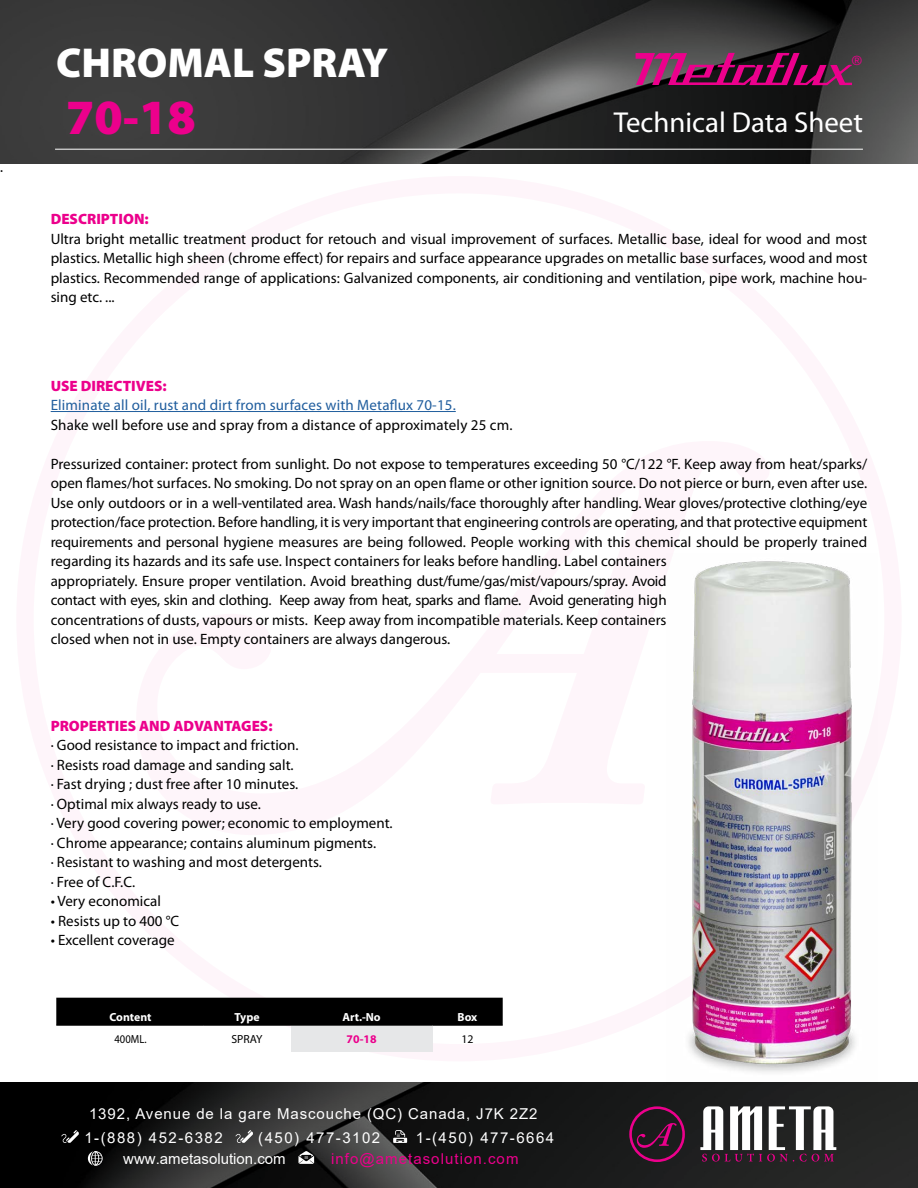
<style>
.page{position:relative;width:918px;height:1188px;background:#fff}
.page>*{position:absolute;margin:0;border:0;box-sizing:border-box;transform-origin:0 0}
.t1{font:900 49.5px "Myriad Pro";color:#ec008c}
.t2{font:900 42px "Myriad Pro";color:#fff}
.t3{font:28.8px "Myriad Pro";color:#fff}
.t4{font:15px/19.5px "Myriad Pro";color:#000}
.t5{font:15px/24px "Arial";letter-spacing:.06em;color:#fff}
.t6{font:15px "Myriad Pro";letter-spacing:.01em;color:#215e9e}
.t7{font:900 15px "Myriad Pro";color:#ec008c}
.t8{font:15px "Arial";letter-spacing:.1em;color:#fff}
.t9{font:15px "Arial";letter-spacing:.07em;color:#ec008c}
.t10{font:15px "Arial";color:#fff}
.t11{font:12.75px "Helvetica Neue";color:#ec008c}
.t12{font:700 11.7px "Myriad Pro";letter-spacing:-.005em;color:#fff}
.t13{font:11.7px "Myriad Pro";color:#000}
.t14{font:11.7px "Myriad Pro";color:#000;scale:.9 1}
.t15{font:700 11.7px "Myriad Pro";color:#ec008c}
</style>
<div class="page">
<img style="left:0;top:0;width:918px;height:1188px">
<div style="left:0;top:164px;width:918px;height:918px;background:#fff"></div>
<hr style="left:55px;top:149px;width:808px;height:1px;background:#fff">
<svg style="left:629px;top:1106px;width:56px;height:56px;background:#441632"></svg>
<svg style="left:700px;top:1106px;width:136px;height:56px"></svg>
<svg style="left:235px;top:1130px;width:18px;height:13px"></svg>
<svg style="left:393px;top:1130px;width:14px;height:13px"></svg>
<svg style="left:61px;top:1130px;width:18px;height:13px"></svg>
<svg style="left:88px;top:1151px;width:15px;height:15px"></svg>
<svg style="left:298px;top:1151px;width:16px;height:13px"></svg>
<svg style="left:636px;top:53px;width:216px;height:32px;background:#771b52"></svg>
<img style="left:667px;top:553px;width:211px;height:531px">
<hr style="left:51px;top:411px;width:405px;height:1px;background:#215e9e">
<div style="left:56px;top:998px;width:447px;height:27px;background:#000"></div>
<div style="left:291px;top:1025px;width:141px;height:27px;background:#e6e7e8"></div>
<hr style="left:56px;top:1025px;width:147px;height:1px;background:#000">
<hr style="left:203px;top:1025px;width:88px;height:1px;background:#000">
<hr style="left:291px;top:1025px;width:141px;height:1px;background:#000">
<hr style="left:432px;top:1025px;width:71px;height:1px;background:#000">
<p class="t4" style="left:0;top:160px;width:5px">·</p>
<h2 class="t2" style="left:56px;top:35px;width:333px">CHROMAL SPRAY</h2>
<h1 class="t1" style="left:66px;top:84px;width:131px">70-18</h1>
<p class="t11" style="left:852px;top:53px;width:12px">®</p>
<h3 class="t3" style="left:614px;top:104px;width:251px">Technical Data Sheet</h3>
<p class="t7" style="left:51px;top:209px;width:100px">DESCRIPTION:</p>
<p class="t4" style="left:51px;top:229px;width:818px;text-align:justify">Ultra bright metallic treatment product for retouch and visual improvement of surfaces. Metallic base, ideal for wood and most plastics. Metallic high sheen (chrome effect) for repairs and surface appearance upgrades on metallic base surfaces, wood and most plastics. Recommended range of applications: Galvanized components, air conditioning and ventilation, pipe work, machine hou&shy;sing etc. ...</p>
<p class="t7" style="left:51px;top:375px;width:118px">USE DIRECTIVES:</p>
<p class="t6" style="left:51px;top:396px;width:407px">Eliminate all oil, rust and dirt from surfaces with Metaflux 70-15.</p>
<p class="t4" style="left:51px;top:415px;width:463px">Shake well before use and spray from a distance of approximately 25 cm.</p>
<p class="t4" style="left:51px;top:454px;width:818px">Pressurized container: protect from sunlight. Do not expose to temperatures exceeding 50 °C/122 °F. Keep away from heat/sparks/ open flames/hot surfaces. No smoking. Do not spray on an open flame or other ignition source. Do not pierce or burn, even after use.<br>Use only outdoors or in a well-ventilated area. Wash hands/nails/face thoroughly after handling. Wear gloves/protective clothing/eye protection/face protection. Before handling, it is very important that engineering controls are operating, and that protective equipment requirements and personal hygiene measures are being followed. People working with this chemical should be properly trained regarding its hazards and its safe use. Inspect containers for leaks before handling. Label containers<br>appropriately. Ensure proper ventilation. Avoid breathing dust/fume/gas/mist/vapours/spray. Avoid<br>contact with eyes, skin and clothing. Keep away from heat, sparks and flame. Avoid generating high<br>concentrations of dusts, vapours or mists. Keep away from incompatible materials. Keep containers<br>closed when not in use. Empty containers are always dangerous.</p>
<p class="t7" style="left:51px;top:716px;width:223px">PROPERTIES AND ADVANTAGES:</p>
<p class="t4" style="left:51px;top:735px;width:344px">· Good resistance to impact and friction.<br>· Resists road damage and sanding salt.<br>· Fast drying ; dust free after 10 minutes.<br>· Optimal mix always ready to use.<br>· Very good covering power; economic to employment. · Chrome appearance; contains aluminum pigments.<br>· Resistant to washing and most detergents.<br>· Free of C.F.C.</p>
<p class="t4" style="left:51px;top:891px;width:112px">• Very economical</p>
<p class="t4" style="left:51px;top:911px;width:130px">• Resists up to 400 °C</p>
<p class="t4" style="left:51px;top:930px;width:125px">• Excellent coverage</p>
<p class="t12" style="left:110px;top:1009px;width:43px">Content</p>
<p class="t12" style="left:234px;top:1009px;width:27px">Type</p>
<p class="t12" style="left:342px;top:1009px;width:40px">Art.-No</p>
<p class="t12" style="left:458px;top:1009px;width:21px">Box</p>
<p class="t14" style="left:115px;top:1032px;width:37px">400ML.</p>
<p class="t13" style="left:231px;top:1032px;width:33px">SPRAY</p>
<p class="t15" style="left:347px;top:1031px;width:31px">70-18</p>
<p class="t13" style="left:461px;top:1032px;width:14px">12</p>
<p class="t5" style="left:84px;top:1102px;width:455px;text-indent:5px">1392, Avenue de la gare Mascouche (QC) Canada, J7K 2Z2<br>1-(888) 452-6382</p>
<p class="t8" style="left:258px;top:1127px;width:124px">(450) 477-3102</p>
<p class="t8" style="left:416px;top:1127px;width:140px">1-(450) 477-6664</p>
<p class="t10" style="left:123px;top:1148px;width:164px">www.ametasolution.com</p>
<p class="t9" style="left:331px;top:1148px;width:189px">info@ametasolution.com</p>
</div>
